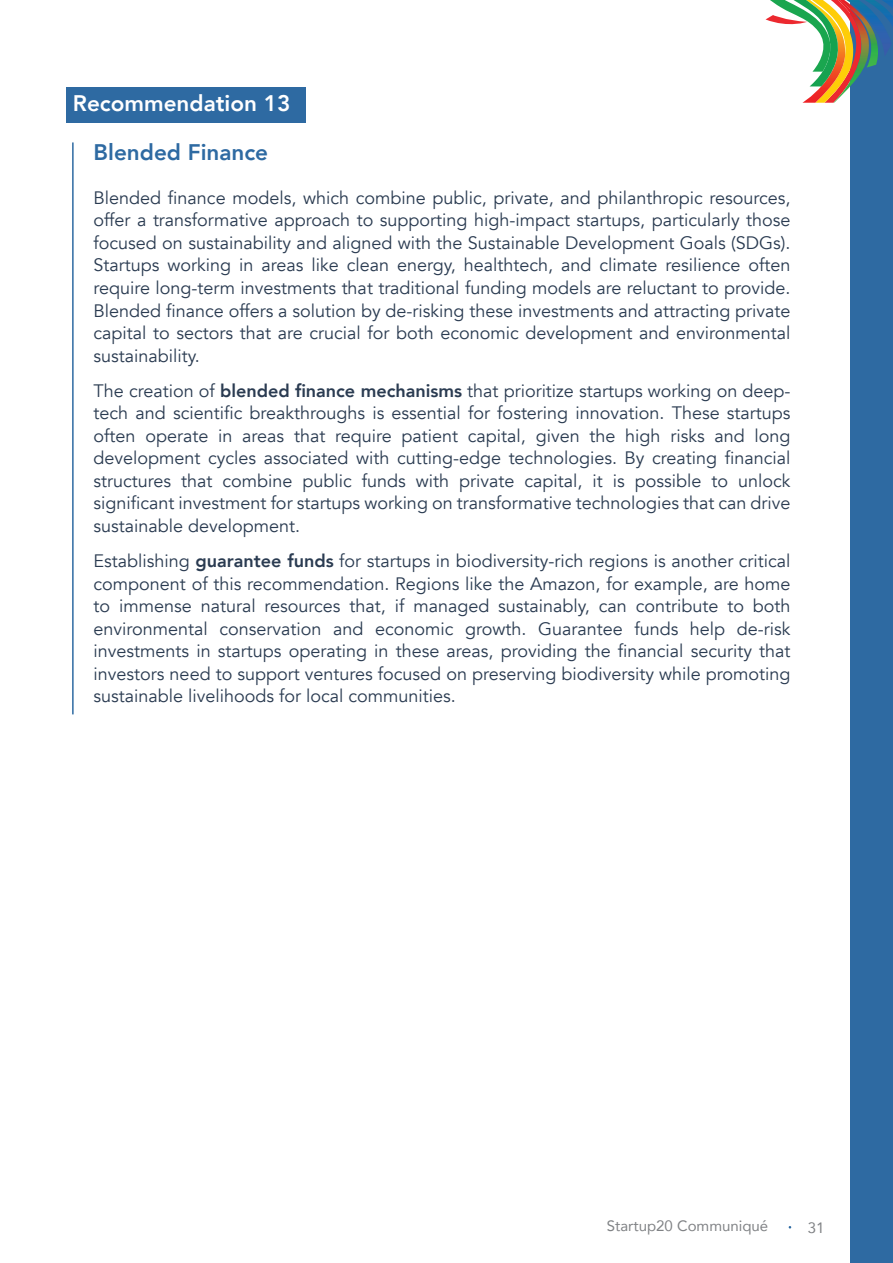
<style>
.page{position:relative;width:893px;height:1263px;background:#fff}
.page>*{position:absolute;margin:0;border:0;box-sizing:border-box;transform-origin:0 0}
.t1{font:800 22.5px "Avenir";color:#fff}
.t2{font:800 22.5px "Avenir";color:#2e6aa2}
.t3{font:18px/22.5px "Avenir";color:#2a3b51;text-align:justify}
.t4{font:15px "Avenir";color:#808285}
.s1{font-weight:800}
</style>
<div class="page">
<div style="left:850px;top:0;width:43px;height:1263px;background:#2e6aa2"></div>
<img style="left:880px;top:4px;width:13px;height:51px">
<img style="left:877px;top:4px;width:3px;height:57px">
<svg style="left:765px;top:0;width:112px;height:103px"></svg>
<img style="left:809px;top:0;width:84px;height:4px">
<div style="left:66px;top:87px;width:240px;height:35px;background:#2e6aa2"></div>
<hr style="left:72px;top:142px;width:2px;height:572px;background:#2e6aa2">
<p class="t1" style="left:73px;top:86px;width:219px">Recommendation 13</p>
<p class="t2" style="left:94px;top:135px;width:176px">Blended Finance</p>
<p class="t3" style="left:94px;top:187px;width:698px">Blended finance models, which combine public, private, and philanthropic resources, offer a transformative approach to supporting high-impact startups, particularly those focused on sustainability and aligned with the Sustainable Development Goals (SDGs).<br>Startups working in areas like clean energy, healthtech, and climate resilience often require long-term investments that traditional funding models are reluctant to provide.<br>Blended finance offers a solution by de-risking these investments and attracting private capital to sectors that are crucial for both economic development and environmental sustainability.</p>
<p class="t3" style="left:94px;top:380px;width:698px">The creation of <span class="s1">blended finance mechanisms</span> that prioritize startups working on deep&shy;tech and scientific breakthroughs is essential for fostering innovation. These startups often operate in areas that require patient capital, given the high risks and long development cycles associated with cutting-edge technologies. By creating financial structures that combine public funds with private capital, it is possible to unlock significant investment for startups working on transformative technologies that can drive sustainable development.</p>
<p class="t3" style="left:94px;top:550px;width:698px">Establishing <span class="s1">guarantee funds</span> for startups in biodiversity-rich regions is another critical component of this recommendation. Regions like the Amazon, for example, are home to immense natural resources that, if managed sustainably, can contribute to both environmental conservation and economic growth. Guarantee funds help de-risk investments in startups operating in these areas, providing the financial security that investors need to support ventures focused on preserving biodiversity while promoting sustainable livelihoods for local communities.</p>
<p class="t4" style="left:607px;top:1214px;width:163px">Startup20 Communiqué</p>
<p class="t4" style="left:808px;top:1216px;width:18px">31</p>
</div>
